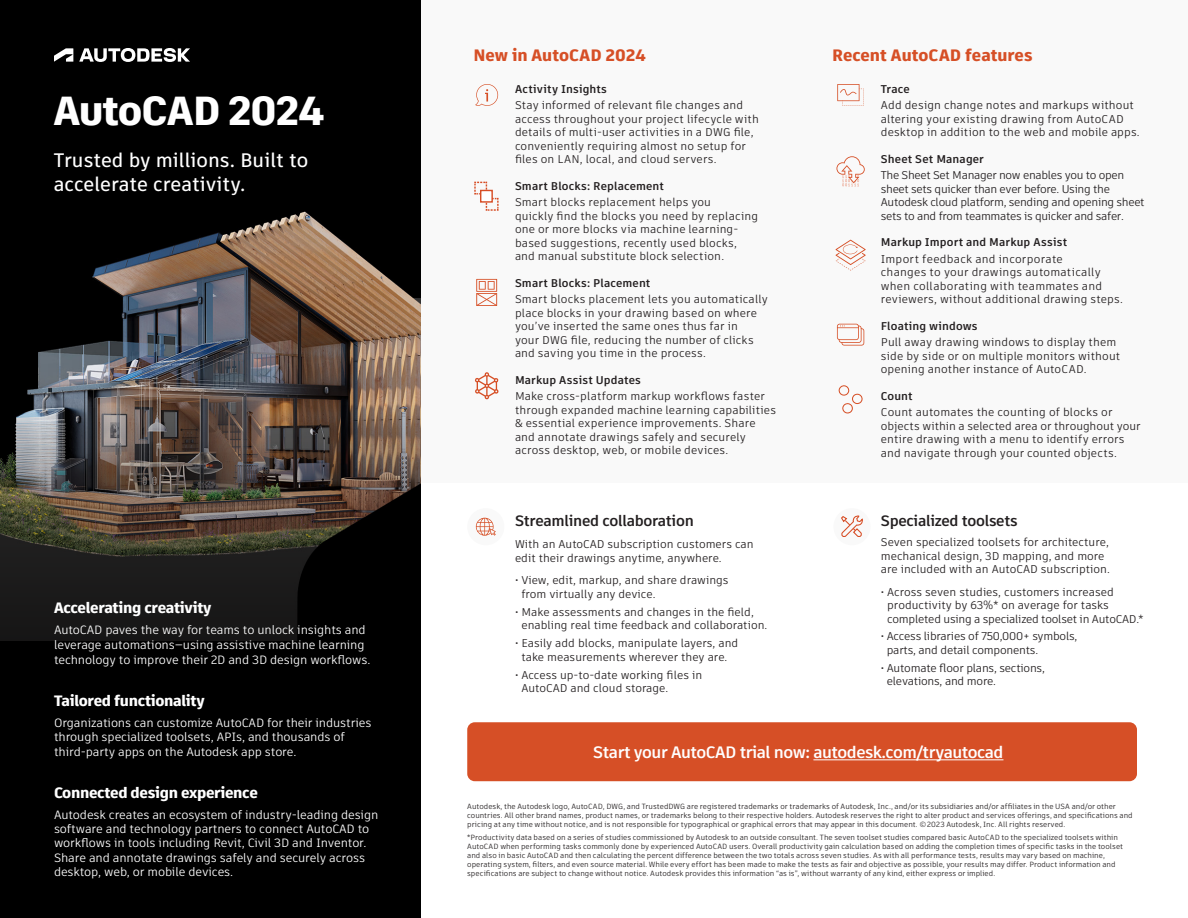
<style>
.page{position:relative;width:1188px;height:918px;background:#fff}
.page>*{position:absolute;margin:0;border:0;box-sizing:border-box;transform-origin:0 0}
.t1{font:800 40.5px "Artifakt Legend";letter-spacing:-.015em;color:#fff}
.body{font:600 19.5px/24px "Artifakt Element";color:#fff}
.body-2{font:700 16.5px "Artifakt Element";letter-spacing:-.03em;color:#fff}
.Text_Heading{font:800 16.5px "Artifakt Element";letter-spacing:.005em;color:#d64f26}
.body-3{font:800 15px "Artifakt Element";letter-spacing:-.02em;color:#fff}
.bullets{font:700 15px "Artifakt Element";letter-spacing:-.02em;color:#231f20}
.body-4{font:700 15px "Artifakt Element";letter-spacing:-.02em;color:#231f20}
.body-5{font:12px/14.7px "Artifakt Element";letter-spacing:-.01em;color:#fff}
.feature_para{font:11.25px/13.5px "Artifakt Element";letter-spacing:.01em;color:#231f20}
.body-6{font:11.25px/13.5px "Artifakt Element";color:#231f20}
.bullets-2{font:11.25px/13.5px "Artifakt Element";color:#231f20}
.feature_para-2{font:11.25px/13.5px "Artifakt Element";letter-spacing:-.03em;color:#231f20}
.Text_Subheading{font:700 11.25px "Artifakt Element";letter-spacing:.01em;color:#231f20}
.body-7{font:11.25px/13.5px "Artifakt Element";letter-spacing:-.02em;color:#231f20}
.Tradegraph{font:7.5px/9px "Artifakt Element";color:#231f20}
</style>
<div class="page">
<div style="left:421px;top:0;width:767px;height:483px;background:#f9f9f9"></div>
<div style="left:0;top:0;width:421px;height:918px;background:#000"></div>
<img style="left:27px;top:211px;width:394px;height:194px">
<img style="left:0;top:405px;width:421px;height:236px">
<svg style="left:79px;top:48px;width:111px;height:14px"></svg>
<svg style="left:54px;top:48px;width:19px;height:14px"></svg>
<div style="left:467px;top:508px;width:37px;height:37px;background:#f9f9f9;border-radius:50%"></div>
<div style="left:833px;top:508px;width:38px;height:37px;background:#f9f9f9;border-radius:50%"></div>
<div style="left:467px;top:722px;width:670px;height:59px;background:#d64f26;border-radius:8px"></div>
<hr style="left:813px;top:759px;width:190px;height:1px;background:#fff">
<svg style="left:837px;top:84px;width:27px;height:22px"></svg>
<svg style="left:841px;top:515px;width:22px;height:22px"></svg>
<svg style="left:474px;top:181px;width:25px;height:30px"></svg>
<div style="left:481px;top:190px;width:11px;height:12px;background:#fff"></div>
<div style="left:480px;top:190px;width:13px;height:13px;border:1px solid #d74e26"></div>
<svg style="left:836px;top:240px;width:30px;height:31px"></svg>
<svg style="left:836px;top:156px;width:29px;height:30px"></svg>
<svg style="left:838px;top:385px;width:25px;height:28px"></svg>
<svg style="left:837px;top:324px;width:27px;height:22px"></svg>
<svg style="left:476px;top:279px;width:21px;height:27px"></svg>
<svg style="left:475px;top:372px;width:24px;height:27px"></svg>
<svg style="left:475px;top:84px;width:23px;height:22px"></svg>
<svg style="left:476px;top:518px;width:20px;height:18px"></svg>
<p class="t1" style="left:54px;top:82px;width:272px">AutoCAD 2024</p>
<p class="body" style="left:54px;top:148px;width:256px">Trusted by millions. Built to accelerate creativity.</p>
<p class="body-3" style="left:54px;top:598px;width:159px">Accelerating creativity</p>
<p class="body-5" style="left:54px;top:623px;width:318px">AutoCAD paves the way for teams to unlock insights and leverage automations—using assistive machine learning technology to improve their 2D and 3D design workflows.</p>
<p class="body-3" style="left:54px;top:690px;width:152px">Tailored functionality</p>
<p class="body-5" style="left:54px;top:715px;width:319px">Organizations can customize AutoCAD for their industries through specialized toolsets, APIs, and thousands of third-party apps on the Autodesk app store.</p>
<p class="body-3" style="left:54px;top:782px;width:205px">Connected design experience</p>
<p class="body-5" style="left:54px;top:808px;width:326px;line-height:14.2px">Autodesk creates an ecosystem of industry-leading design software and technology partners to connect AutoCAD to workflows in tools including Revit, Civil 3D and Inventor.<br>Share and annotate drawings safely and securely across desktop, web, or mobile devices.</p>
<p class="Text_Heading" style="left:473px;top:44px;width:174px">New in AutoCAD 2024</p>
<p class="Text_Heading" style="left:832px;top:44px;width:202px">Recent AutoCAD features</p>
<p class="Text_Subheading" style="left:515px;top:81px;width:93px">Activity Insights</p>
<p class="feature_para" style="left:515px;top:99px;width:245px">Stay informed of relevant file changes and access throughout your project lifecycle with details of multi-user activities in a DWG file, conveniently requiring almost no setup for files on LAN, local, and cloud servers.</p>
<p class="Text_Subheading" style="left:515px;top:178px;width:151px">Smart Blocks: Replacement</p>
<p class="feature_para" style="left:515px;top:196px;width:245px">Smart blocks replacement helps you<br>quickly find the blocks you need by replacing one or more blocks via machine learning&shy;based suggestions, recently used blocks, and manual substitute block selection.</p>
<p class="Text_Subheading" style="left:515px;top:275px;width:137px">Smart Blocks: Placement</p>
<p class="feature_para" style="left:515px;top:293px;width:254px">Smart blocks placement lets you automatically place blocks in your drawing based on where you’ve inserted the same ones thus far in<br>your DWG file, reducing the number of clicks and saving you time in the process.</p>
<p class="Text_Subheading" style="left:515px;top:372px;width:127px">Markup Assist Updates</p>
<p class="feature_para" style="left:515px;top:389px;width:263px">Make cross-platform markup workflows faster through expanded machine learning capabilities &amp; essential experience improvements. Share and annotate drawings safely and securely across desktop, web, or mobile devices.</p>
<p class="bullets" style="left:515px;top:510px;width:180px">Streamlined collaboration</p>
<p class="bullets-2" style="left:515px;top:538px;width:240px">With an AutoCAD subscription customers can edit their drawings anytime, anywhere.</p>
<p class="body-6" style="left:521px;top:574px;width:209px;text-indent:-6px">• View, edit, markup, and share drawings from virtually any device.</p>
<p class="body-6" style="left:521px;top:605px;width:247px;text-indent:-6px">• Make assessments and changes in the field, enabling real time feedback and collaboration.</p>
<p class="body-6" style="left:515px;top:637px;width:225px;text-align:center">• Easily add blocks, manipulate layers, and take measurements wherever they are.</p>
<p class="body-6" style="left:521px;top:668px;width:182px;text-indent:-6px">• Access up-to-date working files in<br>AutoCAD and cloud storage.</p>
<p class="Text_Subheading" style="left:881px;top:81px;width:30px">Trace</p>
<p class="feature_para" style="left:881px;top:99px;width:260px">Add design change notes and markups without altering your existing drawing from AutoCAD desktop in addition to the web and mobile apps.</p>
<p class="Text_Subheading" style="left:881px;top:151px;width:105px">Sheet Set Manager</p>
<p class="feature_para-2" style="left:881px;top:169px;width:265px">The Sheet Set Manager now enables you to open sheet sets quicker than ever before. Using the Autodesk cloud platform, sending and opening sheet sets to and from teammates is quicker and safer.</p>
<p class="Text_Subheading" style="left:881px;top:234px;width:188px">Markup Import and Markup Assist</p>
<p class="feature_para" style="left:881px;top:252px;width:244px">Import feedback and incorporate<br>changes to your drawings automatically when collaborating with teammates and reviewers, without additional drawing steps.</p>
<p class="Text_Subheading" style="left:881px;top:318px;width:98px">Floating windows</p>
<p class="feature_para" style="left:881px;top:335px;width:241px">Pull away drawing windows to display them side by side or on multiple monitors without opening another instance of AutoCAD.</p>
<p class="Text_Subheading" style="left:881px;top:388px;width:33px">Count</p>
<p class="feature_para" style="left:881px;top:405px;width:261px">Count automates the counting of blocks or objects within a selected area or throughout your entire drawing with a menu to identify errors and navigate through your counted objects.</p>
<p class="body-4" style="left:881px;top:510px;width:138px">Specialized toolsets</p>
<p class="bullets-2" style="left:881px;top:535px;width:230px">Seven specialized toolsets for architecture, mechanical design, 3D mapping, and more are included with an AutoCAD subscription.</p>
<p class="body-6" style="left:887px;top:585px;width:258px;text-indent:-6px">• Across seven studies, customers increased productivity by 63%* on average for tasks completed using a specialized toolset in AutoCAD.*</p>
<p class="body-7" style="left:887px;top:630px;width:192px;text-indent:-6px">• Access libraries of 750,000+ symbols, parts, and detail components.</p>
<p class="body-7" style="left:887px;top:661px;width:160px;text-indent:-6px">• Automate floor plans, sections, elevations, and more.</p>
<p class="body-2" style="left:593px;top:741px;width:412px">Start your AutoCAD trial now: autodesk.com/tryautocad</p>
<p class="Tradegraph" style="left:467px;top:801px;width:667px">Autodesk, the Autodesk logo, AutoCAD, DWG, and TrustedDWG are registered trademarks or trademarks of Autodesk, Inc., and/or its subsidiaries and/or affiliates in the USA and/or other countries. All other brand names, product names, or trademarks belong to their respective holders. Autodesk reserves the right to alter product and services offerings, and specifications and pricing at any time without notice, and is not responsible for typographical or graphical errors that may appear in this document. © 2023 Autodesk, Inc. All rights reserved.</p>
<p class="Tradegraph" style="left:467px;top:833px;width:657px">*Productivity data based on a series of studies commissioned by Autodesk to an outside consultant. The seven toolset studies compared basic AutoCAD to the specialized toolsets within AutoCAD when performing tasks commonly done by experienced AutoCAD users. Overall productivity gain calculation based on adding the completion times of specifi c tasks in the toolset and also in basic AutoCAD and then calculating the percent difference between the two totals across seven studies. As with all performance tests, results may vary based on machine, operating system, filters, and even source material. While every effort has been made to make the tests as fair and objective as possible, your results may differ. Product information and specifications are subject to change without notice. Autodesk provides this information “as is”, without warranty of any kind, either express or implied.</p>
</div>
